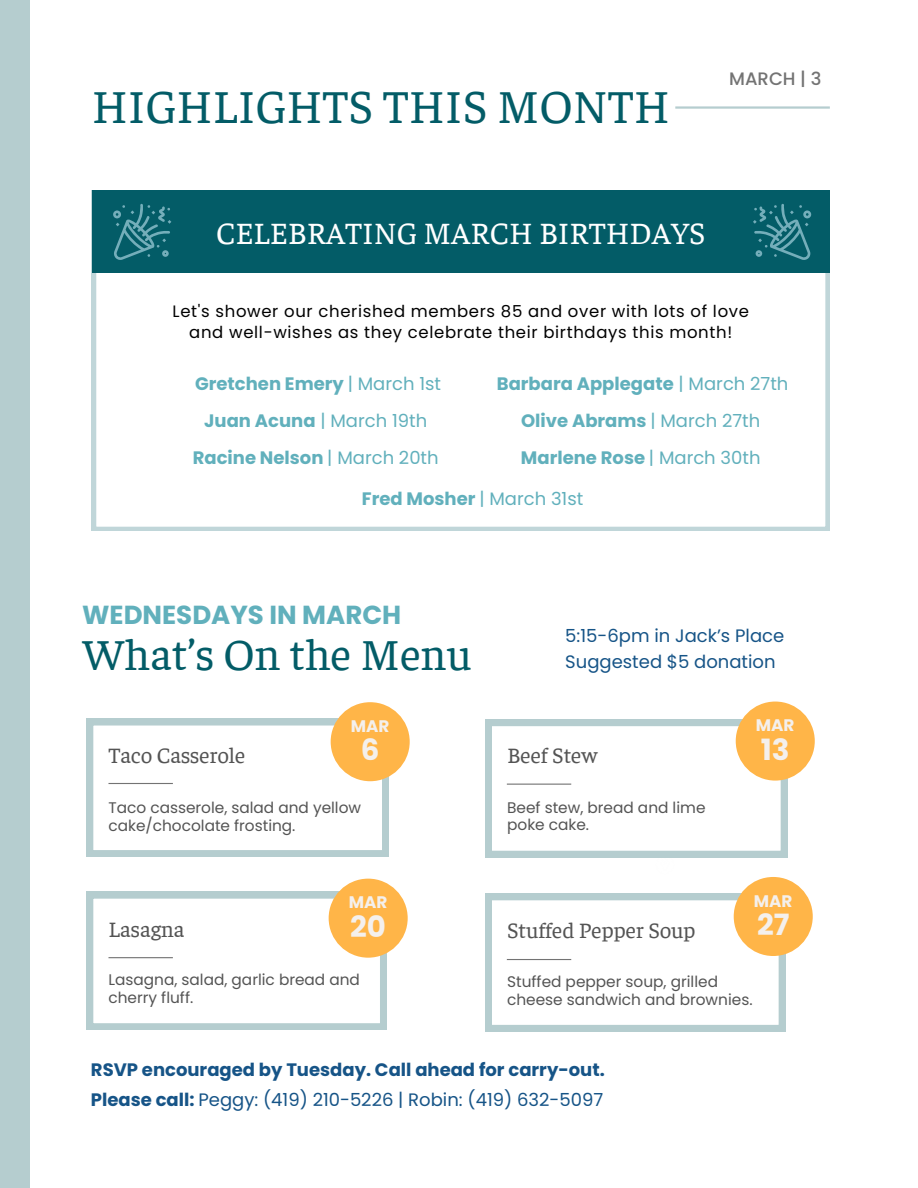
<style>
.page{position:relative;width:918px;height:1188px;background:#fff}
.page>*{position:absolute;margin:0;border:0;box-sizing:border-box;transform-origin:0 0}
.t1{font:48px "Faustina";color:#035c67}
.t2{font:45px "Faustina";color:#035c67}
.t3{font:31.5px "Faustina";color:#fff}
.t4{font:700 29.25px "Poppins";color:#f4f0ed}
.t5{font:700 26.1px "Poppins";color:#61b0bc}
.t6{font:22.35px "Faustina";color:#545454}
.t7{font:700 18px "Poppins";color:#61b0bc}
.t8{font:18px "Poppins";color:#165487}
.t9{font:700 18px "Poppins";color:#165487}
.t10{font:18px "Poppins";color:#61b0bc}
.t11{font:500 18px "Poppins";color:#737373}
.t12{font:700 16.8px "Poppins";color:#f4f0ed}
.t13{font:16.5px/21.3px "Poppins";letter-spacing:.04em;color:#000;text-align:center}
.t14{font:15.3px/17.9px "Poppins";color:#545454}
.s1{font-weight:400}
.s2{font-weight:700}
</style>
<div class="page">
<hr style="left:675px;top:106px;width:155px;height:3px;background:#b5cdcf">
<div style="left:0;top:0;width:30px;height:1188px;background:#b5cdcf"></div>
<svg style="left:92px;top:273px;width:738px;height:258px"></svg>
<div style="left:92px;top:191px;width:738px;height:82px;background:#035c67"></div>
<img style="left:656px;top:857px;width:19px;height:1px">
<svg style="left:113px;top:204px;width:58px;height:56px"></svg>
<svg style="left:753px;top:204px;width:58px;height:56px"></svg>
<svg style="left:485px;top:719px;width:302px;height:138px"></svg>
<div style="left:736px;top:702px;width:79px;height:79px;background:#ffb548;border-radius:50%"></div>
<hr style="left:507px;top:784px;width:64px;height:1px;background:#737373">
<svg style="left:87px;top:892px;width:300px;height:138px"></svg>
<div style="left:329px;top:879px;width:79px;height:79px;background:#ffb548;border-radius:50%"></div>
<hr style="left:109px;top:957px;width:64px;height:1px;background:#737373">
<svg style="left:485px;top:894px;width:300px;height:138px"></svg>
<div style="left:734px;top:877px;width:79px;height:79px;background:#ffb548;border-radius:50%"></div>
<svg style="left:87px;top:719px;width:302px;height:138px"></svg>
<div style="left:331px;top:702px;width:79px;height:79px;background:#ffb548;border-radius:50%"></div>
<hr style="left:109px;top:783px;width:64px;height:1px;background:#737373">
<h6 class="t1" style="left:92px;top:73px;width:580px">HIGHLIGHTS THIS MONTH</h6>
<p class="t11" style="left:729px;top:66px;width:94px">MARCH | 3</p>
<h3 class="t3" style="left:216px;top:211px;width:491px">CELEBRATING MARCH BIRTHDAYS</h3>
<p class="t13" style="left:173px;top:300px;width:578px">Let's shower our cherished members 85 and over with lots of love and well-wishes as they celebrate their birthdays this month!</p>
<p class="t7" style="left:195px;top:371px;width:248px">Gretchen Emery <span class="s1">| March 1st</span></p>
<p class="t10" style="left:204px;top:408px;width:225px"><span class="s2">Juan Acuna</span> | March 19th</p>
<p class="t7" style="left:193px;top:445px;width:247px">Racine Nelson <span class="s1">| March 20th</span></p>
<p class="t7" style="left:497px;top:371px;width:293px">Barbara Applegate <span class="s1">| March 27th</span></p>
<p class="t7" style="left:521px;top:408px;width:241px">Olive Abrams <span class="s1">| March 27th</span></p>
<p class="t7" style="left:521px;top:445px;width:241px">Marlene Rose <span class="s1">| March 30th</span></p>
<p class="t7" style="left:362px;top:486px;width:223px">Fred Mosher <span class="s1">| March 31st</span></p>
<p class="t5" style="left:82px;top:596px;width:321px">WEDNESDAYS IN MARCH</p>
<h5 class="t2" style="left:82px;top:623px;width:391px">What’s On the Menu</h5>
<h6 class="t12" style="left:351px;top:714px;width:40px">MAR</h6>
<h6 class="t4" style="left:361px;top:730px;width:20px">6</h6>
<p class="t6" style="left:109px;top:740px;width:138px">Taco Casserole</p>
<p class="t14" style="left:109px;top:799px;width:254px">Taco casserole, salad and yellow cake/chocolate frosting.</p>
<p class="t8" style="left:565px;top:623px;width:220px">5:15-6pm in Jack’s Place</p>
<h6 class="t8" style="left:565px;top:649px;width:212px">Suggested $5 donation</h6>
<p class="t6" style="left:507px;top:740px;width:92px">Beef Stew</p>
<h4 class="t14" style="left:507px;top:798px;width:200px">Beef stew, bread and lime poke cake.</h4>
<h2 class="t12" style="left:756px;top:714px;width:40px">MAR</h2>
<h2 class="t4" style="left:761px;top:729px;width:30px">13</h2>
<p class="t12" style="left:754px;top:889px;width:40px">MAR</p>
<p class="t4" style="left:757px;top:904px;width:34px">27</p>
<p class="t12" style="left:349px;top:891px;width:40px">MAR</p>
<p class="t4" style="left:350px;top:906px;width:37px">20</p>
<h6 class="t6" style="left:507px;top:915px;width:190px">Stuffed Pepper Soup</h6>
<h5 class="t14" style="left:507px;top:972px;width:247px">Stuffed pepper soup, grilled cheese sandwich and brownies.</h5>
<h6 class="t6" style="left:109px;top:914px;width:78px">Lasagna</h6>
<h5 class="t14" style="left:109px;top:971px;width:253px">Lasagna, salad, garlic bread and cherry fluff.</h5>
<h5 class="t9" style="left:91px;top:1058px;width:515px">RSVP encouraged by Tuesday. Call ahead for carry-out.</h5>
<p class="t8" style="left:91px;top:1087px;width:514px"><span class="s2">Please call:</span> Peggy: (419) 210-5226 | Robin: (419) 632-5097</p>
</div>
